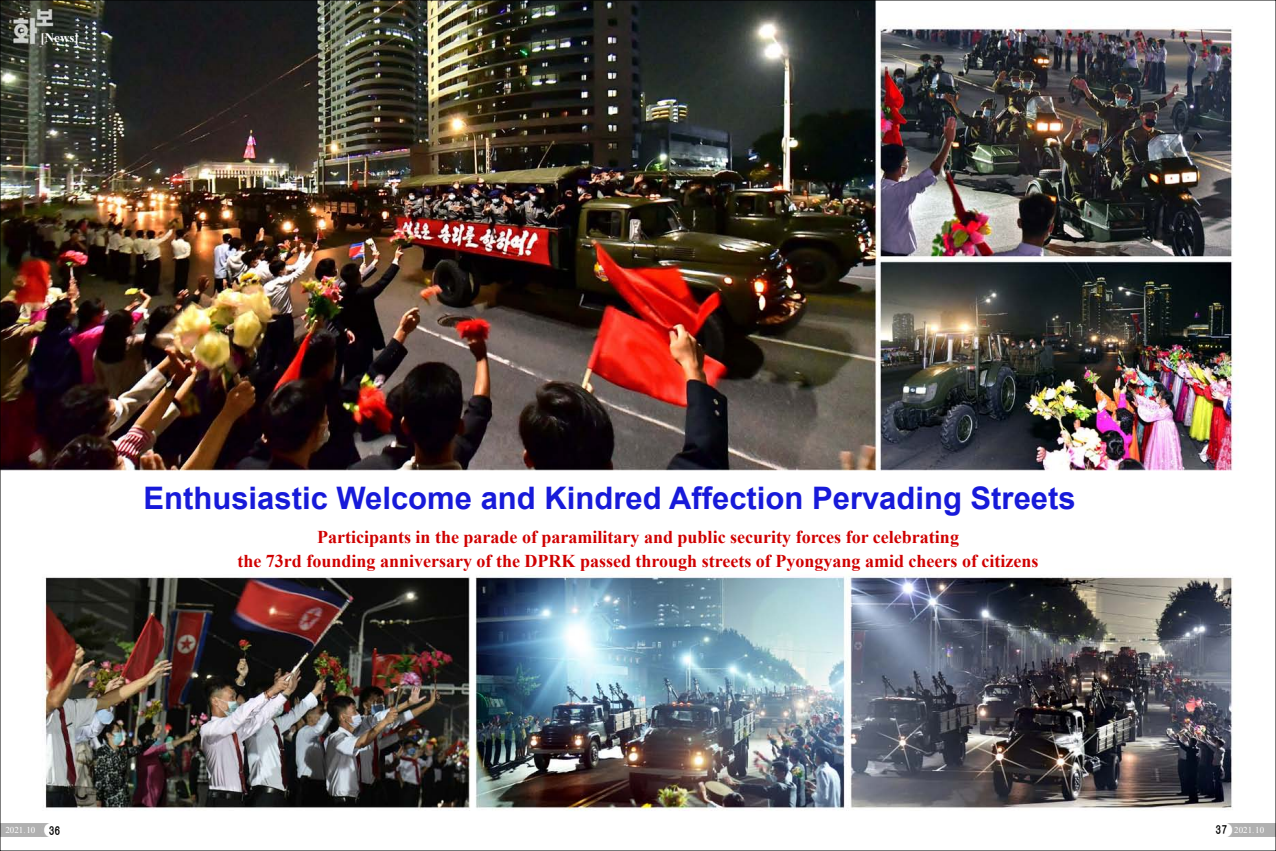
<style>
.page{position:relative;width:1276px;height:851px;background:#fff}
.page>*{position:absolute;margin:0;border:0;box-sizing:border-box;transform-origin:0 0}
.t1{font:700 31px "Arial";color:#171ad9}
.t2{font:700 18px/24px "Times New Roman";color:#d00000;text-align:center}
.t3{font:700 13px "Times New Roman";color:#fff}
.t4{font:10px "WK Gothic";color:#000}
.t5{font:9px "Times New Roman";color:#fff}
.s1{font-family:"WK Gothic";font-size:10px;color:#000}
</style>
<div class="page">
<img style="left:0;top:0;width:1276px;height:850px">
<p class="t3" style="left:41px;top:28px;width:40px">[News]</p>
<h1 class="t1" style="left:143px;top:477px;width:933px">Enthusiastic Welcome and Kindred Affection Pervading Streets</h1>
<p class="t2" style="left:237px;top:524px;width:802px">Participants in the parade of paramilitary and public security forces for celebrating<br>the 73rd founding anniversary of the DPRK passed through streets of Pyongyang amid cheers of citizens</p>
<p class="t5" style="left:5px;top:823px;width:32px">2021. 10</p>
<p class="t4" style="left:49px;top:825px;width:13px">36</p>
<p class="t5" style="left:1215px;top:823px;width:50px"><span class="s1">37</span> 2021. 10</p>
</div>
